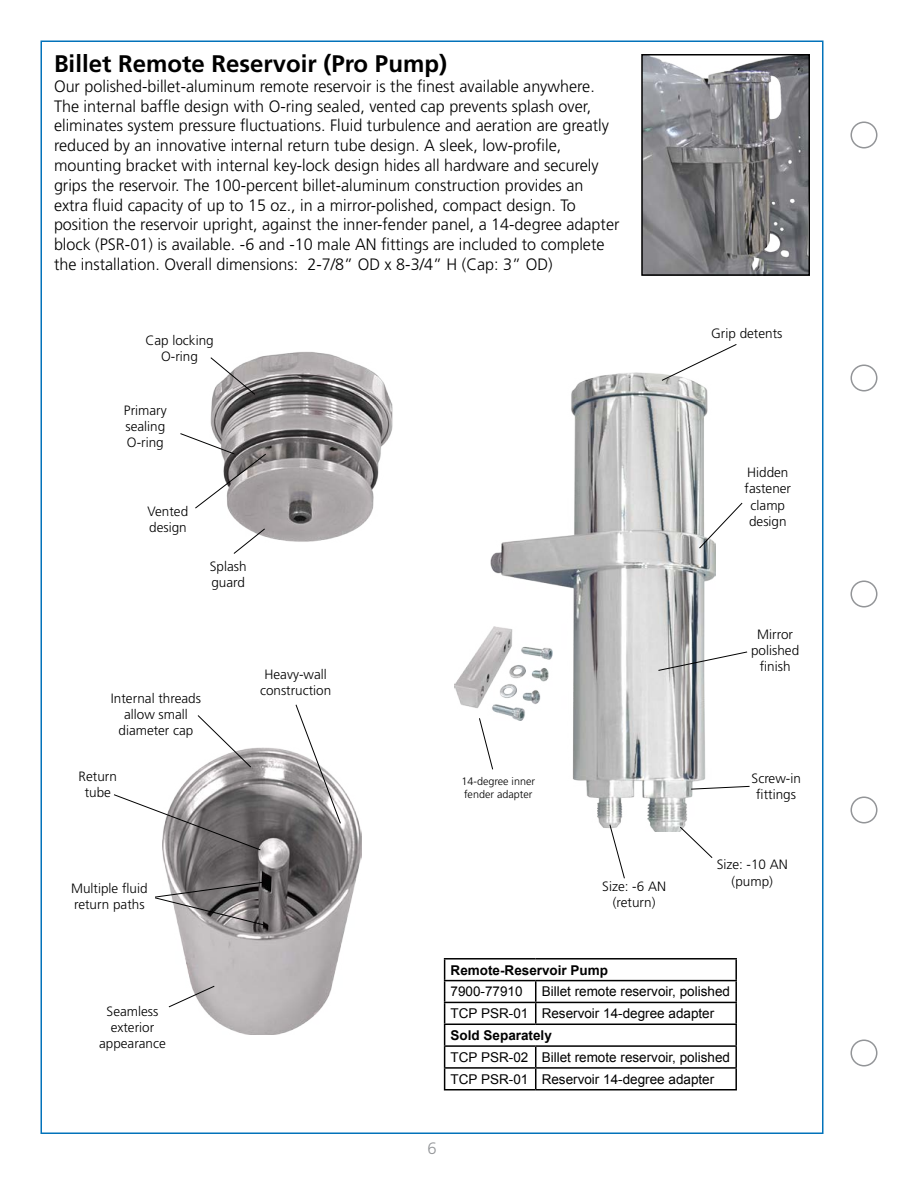
<style>
.page{position:relative;width:918px;height:1188px;background:#fff}
.page>*{position:absolute;margin:0;border:0;box-sizing:border-box;transform-origin:0 0}
.t1{font:700 24px "Frutiger LT Std";color:#000}
.t2{font:300 16.5px/19.8px "Frutiger LT Std";color:#000}
.t3{font:300 16.5px "Frutiger LT Std";color:#939598}
.t4{font:300 13.5px/16.2px "Frutiger LT Std";color:#000;text-align:center}
.t5{font:13.5px/21.9px "Arial";color:#000}
.t6{font:700 13.5px "Arial";color:#000}
.t7{font:300 10.8px/12.9px "Frutiger LT Std";color:#000}
</style>
<div class="page">
<div style="left:850px;top:1040px;width:28px;height:26px;border:2px solid #939598;border-radius:50%"></div>
<div style="left:850px;top:364px;width:28px;height:28px;border:2px solid #939598;border-radius:50%"></div>
<div style="left:850px;top:580px;width:28px;height:28px;border:2px solid #939598;border-radius:50%"></div>
<div style="left:850px;top:796px;width:28px;height:28px;border:2px solid #939598;border-radius:50%"></div>
<div style="left:850px;top:122px;width:28px;height:26px;border:2px solid #939598;border-radius:50%"></div>
<hr style="left:444px;top:958px;width:92px;height:2px;background:#000">
<hr style="left:536px;top:958px;width:201px;height:2px;background:#000">
<hr style="left:735px;top:960px;width:2px;height:20px;background:#000">
<hr style="left:444px;top:980px;width:92px;height:1px;background:#000">
<hr style="left:536px;top:980px;width:201px;height:1px;background:#000">
<hr style="left:735px;top:981px;width:2px;height:21px;background:#000">
<hr style="left:444px;top:1002px;width:92px;height:1px;background:#000">
<hr style="left:536px;top:1002px;width:201px;height:1px;background:#000">
<svg style="left:535px;top:981px;width:1px;height:43px"></svg>
<hr style="left:735px;top:1003px;width:2px;height:21px;background:#000">
<hr style="left:444px;top:1024px;width:92px;height:1px;background:#000">
<hr style="left:536px;top:1024px;width:201px;height:1px;background:#000">
<hr style="left:735px;top:1025px;width:2px;height:20px;background:#000">
<hr style="left:444px;top:1045px;width:92px;height:2px;background:#000">
<hr style="left:536px;top:1045px;width:201px;height:2px;background:#000">
<hr style="left:735px;top:1047px;width:2px;height:20px;background:#000">
<hr style="left:444px;top:1067px;width:92px;height:2px;background:#000">
<svg style="left:444px;top:960px;width:1px;height:129px"></svg>
<hr style="left:536px;top:1067px;width:201px;height:2px;background:#000">
<svg style="left:535px;top:1047px;width:1px;height:42px"></svg>
<hr style="left:735px;top:1069px;width:2px;height:20px;background:#000">
<hr style="left:444px;top:1089px;width:92px;height:1px;background:#000">
<hr style="left:536px;top:1089px;width:201px;height:1px;background:#000">
<img style="left:644px;top:57px;width:163px;height:216px">
<div style="left:641px;top:54px;width:169px;height:222px;border:2px solid #000"></div>
<img style="left:210px;top:352px;width:183px;height:190px">
<svg style="left:210px;top:357px;width:46px;height:39px"></svg>
<svg style="left:180px;top:433px;width:87px;height:76px"></svg>
<svg style="left:233px;top:528px;width:33px;height:26px"></svg>
<img style="left:454px;top:632px;width:36px;height:76px">
<svg style="left:479px;top:718px;width:11px;height:43px"></svg>
<img style="left:490px;top:373px;width:226px;height:459px">
<svg style="left:658px;top:651px;width:90px;height:20px"></svg>
<svg style="left:698px;top:502px;width:45px;height:47px"></svg>
<svg style="left:690px;top:786px;width:60px;height:4px"></svg>
<svg style="left:679px;top:826px;width:34px;height:32px"></svg>
<svg style="left:609px;top:824px;width:16px;height:55px"></svg>
<svg style="left:661px;top:344px;width:76px;height:37px"></svg>
<img style="left:162px;top:748px;width:199px;height:287px">
<svg style="left:295px;top:704px;width:46px;height:120px"></svg>
<svg style="left:168px;top:985px;width:47px;height:23px"></svg>
<svg style="left:197px;top:715px;width:55px;height:53px"></svg>
<svg style="left:114px;top:794px;width:147px;height:57px"></svg>
<svg style="left:155px;top:881px;width:109px;height:45px"></svg>
<h1 class="t1" style="left:54px;top:50px;width:394px">Billet Remote Reservoir (Pro Pump)</h1>
<p class="t2" style="left:54px;top:76px;width:567px">Our polished-billet-aluminum remote reservoir is the finest available anywhere.<br>The internal baffle design with O-ring sealed, vented cap prevents splash over, eliminates system pressure fluctuations. Fluid turbulence and aeration are greatly reduced by an innovative internal return tube design. A sleek, low-profile, mounting bracket with internal key-lock design hides all hardware and securely grips the reservoir. The 100-percent billet-aluminum construction provides an extra fluid capacity of up to 15 oz., in a mirror-polished, compact design. To position the reservoir upright, against the inner-fender panel, a 14-degree adapter block (PSR-01) is available. -6 and -10 male AN fittings are included to complete the installation. Overall dimensions: 2-7/8” OD x 8‑3/4” H (Cap: 3” OD)</p>
<p class="t4" style="left:145px;top:332px;width:70px">Cap locking<br>O-ring</p>
<p class="t4" style="left:124px;top:402px;width:44px;text-align:justify">Primary sealing O-ring</p>
<p class="t4" style="left:148px;top:503px;width:42px;text-align:left">Vented design</p>
<p class="t4" style="left:210px;top:559px;width:38px;text-align:left">Splash guard</p>
<p class="t4" style="left:111px;top:690px;width:92px">Internal threads allow small diameter cap</p>
<p class="t4" style="left:260px;top:667px;width:73px">Heavy-wall construction</p>
<p class="t4" style="left:711px;top:325px;width:73px">Grip detents</p>
<p class="t4" style="left:745px;top:465px;width:48px">Hidden fastener clamp design</p>
<p class="t4" style="left:751px;top:626px;width:50px">Mirror polished finish</p>
<p class="t4" style="left:79px;top:768px;width:40px">Return tube</p>
<p class="t4" style="left:71px;top:880px;width:78px;text-align:left">Multiple fluid return paths</p>
<p class="t4" style="left:99px;top:1003px;width:68px">Seamless exterior appearance</p>
<p class="t7" style="left:461px;top:775px;width:75px">14-degree inner fender adapter</p>
<p class="t4" style="left:752px;top:770px;width:51px">Screw-in fittings</p>
<p class="t4" style="left:602px;top:878px;width:65px">Size: -6 AN (return)</p>
<p class="t4" style="left:717px;top:857px;width:73px">Size: -10 AN (pump)</p>
<p class="t6" style="left:451px;top:961px;width:159px">Remote-Reservoir Pump</p>
<p class="t5" style="left:451px;top:981px;width:74px">7900-77910</p>
<p class="t5" style="left:451px;top:981px;width:281px;text-indent:91px">Billet remote reservoir, polished<br>TCP PSR-01 Reservoir 14-degree adapter</p>
<p class="t6" style="left:451px;top:1026px;width:103px">Sold Separately</p>
<p class="t5" style="left:451px;top:1046px;width:281px">TCP PSR-02 Billet remote reservoir, polished<br>TCP PSR-01 Reservoir 14-degree adapter</p>
<p class="t3" style="left:427px;top:1139px;width:11px">6</p>
</div>
